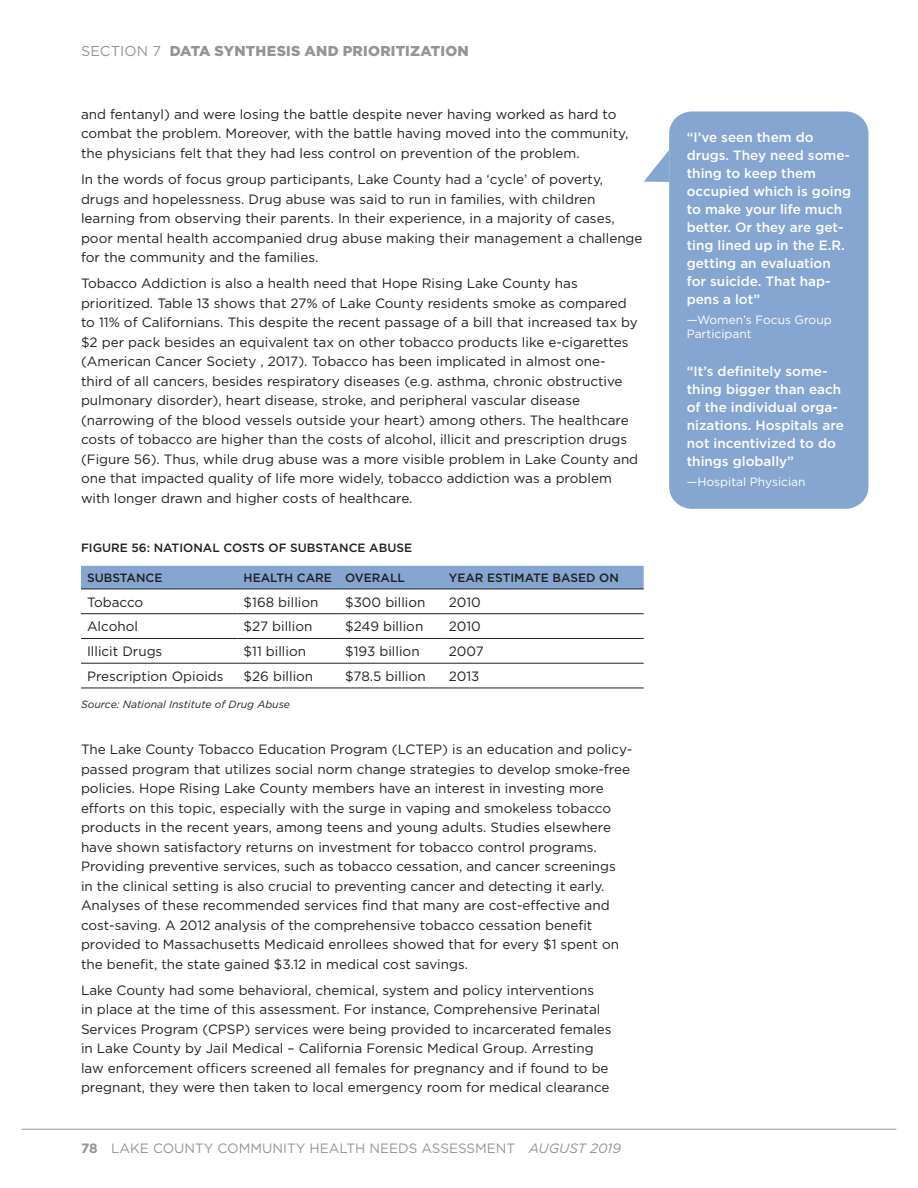
<style>
.page{position:relative;width:918px;height:1188px;background:#fff}
.page>*{position:absolute;margin:0;border:0;box-sizing:border-box;transform-origin:0 0}
.t1{font:900 14.4px "Gotham";letter-spacing:.015em;color:#939598}
.t2{font:13.5px/19.5px "Gotham";color:#231f20}
.t3{font:500 13.5px/18px "Gotham";color:#fff}
.t4{font:13.5px "Gotham";color:#939598}
.t5{font:500 12px "Gotham";color:#231f20}
.t6{font:12px/13.5px "Gotham";color:#fff}
.t7{font:italic 10.5px "Gotham";color:#231f20}
.s1{font-weight:400}
.s2{font-weight:700}
.s3{font-style:italic}
</style>
<div class="page">
<hr style="left:22px;top:1129px;width:874px;height:1px;background:#939598">
<div style="left:81px;top:566px;width:563px;height:23px;background:#84a6d1"></div>
<hr style="left:81px;top:589px;width:157px;height:1px;background:#231f20">
<hr style="left:238px;top:589px;width:101px;height:1px;background:#231f20">
<hr style="left:339px;top:589px;width:104px;height:1px;background:#231f20">
<hr style="left:443px;top:589px;width:201px;height:1px;background:#231f20">
<hr style="left:81px;top:613px;width:157px;height:1px;background:#231f20">
<hr style="left:238px;top:613px;width:101px;height:1px;background:#231f20">
<hr style="left:339px;top:613px;width:104px;height:1px;background:#231f20">
<hr style="left:443px;top:613px;width:201px;height:1px;background:#231f20">
<hr style="left:81px;top:638px;width:157px;height:1px;background:#231f20">
<hr style="left:238px;top:638px;width:101px;height:1px;background:#231f20">
<hr style="left:339px;top:638px;width:104px;height:1px;background:#231f20">
<hr style="left:443px;top:638px;width:201px;height:1px;background:#231f20">
<hr style="left:81px;top:663px;width:157px;height:1px;background:#231f20">
<hr style="left:238px;top:663px;width:101px;height:1px;background:#231f20">
<hr style="left:339px;top:663px;width:104px;height:1px;background:#231f20">
<hr style="left:443px;top:663px;width:201px;height:1px;background:#231f20">
<hr style="left:81px;top:688px;width:157px;height:1px;background:#231f20">
<hr style="left:238px;top:688px;width:101px;height:1px;background:#231f20">
<hr style="left:339px;top:688px;width:104px;height:1px;background:#231f20">
<hr style="left:443px;top:688px;width:201px;height:1px;background:#231f20">
<div style="left:669px;top:112px;width:199px;height:397px;background:#84a6d1;border-radius:22px"></div>
<svg style="left:644px;top:150px;width:25px;height:32px"></svg>
<p class="t1" style="left:81px;top:41px;width:389px"><span class="s1">SECTION 7</span> DATA SYNTHESIS AND PRIORITIZATION</p>
<p class="t2" style="left:81px;top:104px;width:549px">and fentanyl) and were losing the battle despite never having worked as hard to combat the problem. Moreover, with the battle having moved into the community, the physicians felt that they had less control on prevention of the problem.</p>
<p class="t2" style="left:81px;top:169px;width:563px">In the words of focus group participants, Lake County had a ‘cycle’ of poverty, drugs and hopelessness. Drug abuse was said to run in families, with children learning from observing their parents. In their experience, in a majority of cases, poor mental health accompanied drug abuse making their management a challenge for the community and the families.</p>
<p class="t2" style="left:81px;top:273px;width:559px">Tobacco Addiction is also a health need that Hope Rising Lake County has prioritized. Table 13 shows that 27% of Lake County residents smoke as compared to 11% of Californians. This despite the recent passage of a bill that increased tax by $2 per pack besides an equivalent tax on other tobacco products like e-cigarettes (American Cancer Society , 2017). Tobacco has been implicated in almost one&shy;third of all cancers, besides respiratory diseases (e.g. asthma, chronic obstructive pulmonary disorder), heart disease, stroke, and peripheral vascular disease (narrowing of the blood vessels outside your heart) among others. The healthcare costs of tobacco are higher than the costs of alcohol, illicit and prescription drugs (Figure 56). Thus, while drug abuse was a more visible problem in Lake County and one that impacted quality of life more widely, tobacco addiction was a problem with longer drawn and higher costs of healthcare.</p>
<p class="t5" style="left:81px;top:540px;width:333px">FIGURE 56: NATIONAL COSTS OF SUBSTANCE ABUSE</p>
<p class="t5" style="left:87px;top:570px;width:77px">SUBSTANCE</p>
<p class="t5" style="left:244px;top:570px;width:90px">HEALTH CARE</p>
<p class="t5" style="left:345px;top:570px;width:61px">OVERALL</p>
<p class="t5" style="left:449px;top:570px;width:172px">YEAR ESTIMATE BASED ON</p>
<p class="t2" style="left:87px;top:592px;width:58px">Tobacco</p>
<p class="t2" style="left:244px;top:592px;width:76px">$168 billion</p>
<p class="t2" style="left:345px;top:592px;width:82px">$300 billion</p>
<p class="t2" style="left:449px;top:592px;width:34px">2010</p>
<p class="t2" style="left:87px;top:617px;width:53px">Alcohol</p>
<p class="t2" style="left:244px;top:617px;width:70px">$27 billion</p>
<p class="t2" style="left:345px;top:617px;width:80px">$249 billion</p>
<p class="t2" style="left:449px;top:617px;width:34px">2010</p>
<p class="t2" style="left:87px;top:641px;width:77px">Illicit Drugs</p>
<p class="t2" style="left:244px;top:641px;width:64px">$11 billion</p>
<p class="t2" style="left:345px;top:641px;width:76px">$193 billion</p>
<p class="t2" style="left:449px;top:641px;width:37px">2007</p>
<p class="t2" style="left:87px;top:666px;width:138px">Prescription Opioids</p>
<p class="t2" style="left:244px;top:666px;width:71px">$26 billion</p>
<p class="t2" style="left:345px;top:666px;width:82px">$78.5 billion</p>
<p class="t2" style="left:449px;top:666px;width:32px">2013</p>
<p class="t7" style="left:81px;top:698px;width:211px">Source: National Institute of Drug Abuse</p>
<p class="t2" style="left:81px;top:739px;width:553px">The Lake County Tobacco Education Program (LCTEP) is an education and policy&shy;passed program that utilizes social norm change strategies to develop smoke-free policies. Hope Rising Lake County members have an interest in investing more efforts on this topic, especially with the surge in vaping and smokeless tobacco products in the recent years, among teens and young adults. Studies elsewhere have shown satisfactory returns on investment for tobacco control programs.<br>Providing preventive services, such as tobacco cessation, and cancer screenings<br>in the clinical setting is also crucial to preventing cancer and detecting it early.<br>Analyses of these recommended services find that many are cost-effective and cost-saving. A 2012 analysis of the comprehensive tobacco cessation benefit provided to Massachusetts Medicaid enrollees showed that for every $1 spent on the benefit, the state gained $3.12 in medical cost savings.</p>
<p class="t2" style="left:81px;top:980px;width:532px">Lake County had some behavioral, chemical, system and policy interventions<br>in place at the time of this assessment. For instance, Comprehensive Perinatal Services Program (CPSP) services were being provided to incarcerated females in Lake County by Jail Medical – California Forensic Medical Group. Arresting law enforcement officers screened all females for pregnancy and if found to be pregnant, they were then taken to local emergency room for medical clearance</p>
<p class="t4" style="left:81px;top:1139px;width:542px"><span class="s2">78</span> LAKE COUNTY COMMUNITY HEALTH NEEDS ASSESSMENT <span class="s3">AUGUST 2019</span></p>
<p class="t3" style="left:687px;top:128px;width:166px">“I’ve seen them do drugs. They need some&shy;thing to keep them occupied which is going to make your life much better. Or they are get&shy;ting lined up in the E.R. getting an evaluation for suicide. That hap&shy;pens a lot”</p>
<p class="t6" style="left:687px;top:313px;width:146px">—Women’s Focus Group<br>Participant</p>
<p class="t3" style="left:687px;top:362px;width:159px">“It’s definitely some&shy;thing bigger than each of the individual orga&shy;nizations. Hospitals are not incentivized to do things globally”</p>
<p class="t6" style="left:687px;top:475px;width:120px">—Hospital Physician</p>
</div>
